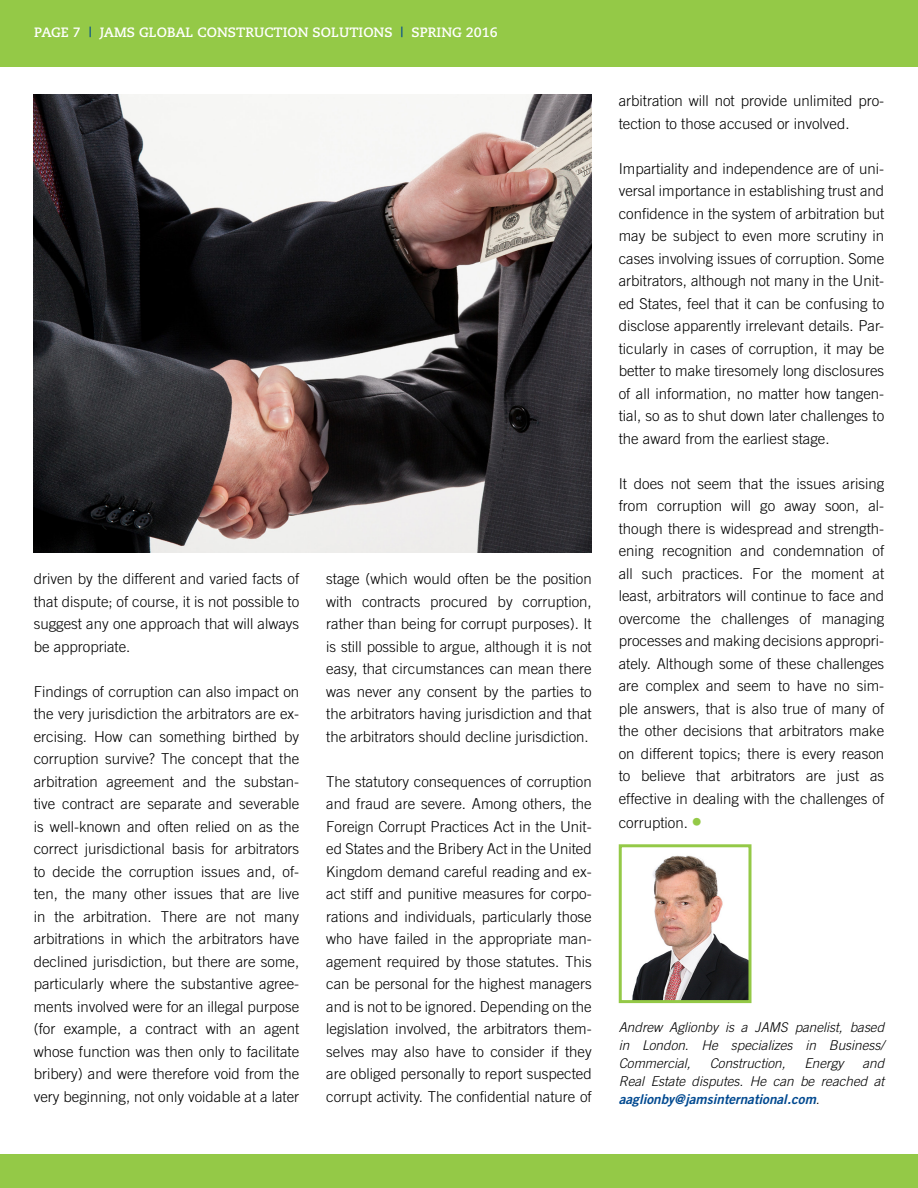
<style>
.page{position:relative;width:918px;height:1188px;background:#fff}
.page>*{position:absolute;margin:0;border:0;box-sizing:border-box;transform-origin:0 0}
.t1{font:300 15px/22.5px "Trade Gothic";color:#000;text-align:justify}
.t2{font:italic 300 13.5px/18px "Trade Gothic";color:#000;text-align:justify}
.t3{font:700 13.5px "Caecilia";color:#fff}
.t4{font:italic 13.5px "Trade Gothic Bold Two";color:#004990}
.s1{color:#004990}
.s2{font-family:"Aleo";font-weight:400;font-size:21px;color:#94c947}
.s3{font-family:"Trade Gothic";font-weight:300;color:#000}
</style>
<div class="page">
<div style="left:0;top:0;width:918px;height:68px;background:#94c947"></div>
<div style="left:0;top:1154px;width:918px;height:34px;background:#94c947"></div>
<img style="left:632px;top:855px;width:116px;height:144px">
<div style="left:619px;top:844px;width:133px;height:159px;border:3px solid #94c947"></div>
<img style="left:34px;top:94px;width:558px;height:458px">
<p class="t3" style="left:34px;top:25px;width:465px">PAGE 7 <span class="s1">|</span> JAMS GLOBAL CONSTRUCTION SOLUTIONS <span class="s1">|</span> SPRING 2016</p>
<p class="t1" style="left:34px;top:568px;width:267px">driven by the different and varied facts of that dispute; of course, it is not possible to suggest any one approach that will always be appropriate.</p>
<p class="t1" style="left:34px;top:680px;width:267px">Findings of corruption can also impact on the very jurisdiction the arbitrators are ex&shy;ercising. How can something birthed by corruption survive? The concept that the arbitration agreement and the substan&shy;tive contract are separate and severable is well-known and often relied on as the correct jurisdictional basis for arbitrators to decide the corruption issues and, of&shy;ten, the many other issues that are live in the arbitration. There are not many arbitrations in which the arbitrators have declined jurisdiction, but there are some, particularly where the substantive agree&shy;ments involved were for an illegal purpose (for example, a contract with an agent whose function was then only to facilitate bribery) and were therefore void from the very beginning, not only voidable at a later</p>
<p class="t1" style="left:326px;top:568px;width:267px">stage (which would often be the position with contracts procured by corruption, rather than being for corrupt purposes). It is still possible to argue, although it is not easy, that circumstances can mean there was never any consent by the parties to the arbitrators having jurisdiction and that the arbitrators should decline jurisdiction.</p>
<p class="t1" style="left:326px;top:770px;width:267px">The statutory consequences of corruption and fraud are severe. Among others, the Foreign Corrupt Practices Act in the Unit&shy;ed States and the Bribery Act in the United Kingdom demand careful reading and ex&shy;act stiff and punitive measures for corpo&shy;rations and individuals, particularly those who have failed in the appropriate man&shy;agement required by those statutes. This can be personal for the highest managers and is not to be ignored. Depending on the legislation involved, the arbitrators them&shy;selves may also have to consider if they are obliged personally to report suspected corrupt activity. The confidential nature of</p>
<p class="t1" style="left:619px;top:90px;width:267px">arbitration will not provide unlimited pro&shy;tection to those accused or involved.</p>
<p class="t1" style="left:619px;top:157px;width:267px">Impartiality and independence are of uni&shy;versal importance in establishing trust and confidence in the system of arbitration but may be subject to even more scrutiny in cases involving issues of corruption. Some arbitrators, although not many in the Unit&shy;ed States, feel that it can be confusing to disclose apparently irrelevant details. Par&shy;ticularly in cases of corruption, it may be better to make tiresomely long disclosures of all information, no matter how tangen&shy;tial, so as to shut down later challenges to the award from the earliest stage.</p>
<p class="t1" style="left:619px;top:472px;width:267px">It does not seem that the issues arising from corruption will go away soon, al&shy;though there is widespread and strength&shy;ening recognition and condemnation of all such practices. For the moment at least, arbitrators will continue to face and overcome the challenges of managing processes and making decisions appropri&shy;ately. Although some of these challenges are complex and seem to have no sim&shy;ple answers, that is also true of many of the other decisions that arbitrators make on different topics; there is every reason to believe that arbitrators are just as effective in dealing with the challenges of</p>
<p class="t1" style="left:619px;top:811px;width:84px">corruption. <span class="s2">•</span></p>
<p class="t2" style="left:619px;top:1018px;width:267px">Andrew Aglionby is a JAMS panelist, based in London. He specializes in Business/ Commercial,</p>
<p class="t2" style="left:710px;top:1054px;width:77px">Construction,</p>
<p class="t2" style="left:804px;top:1054px;width:41px">Energy</p>
<p class="t2" style="left:619px;top:1054px;width:267px;text-align:right">and<br>Real Estate disputes. He can be reached at</p>
<p class="t4" style="left:619px;top:1091px;width:202px">aaglionby@jamsinternational.com<span class="s3">.</span></p>
</div>
